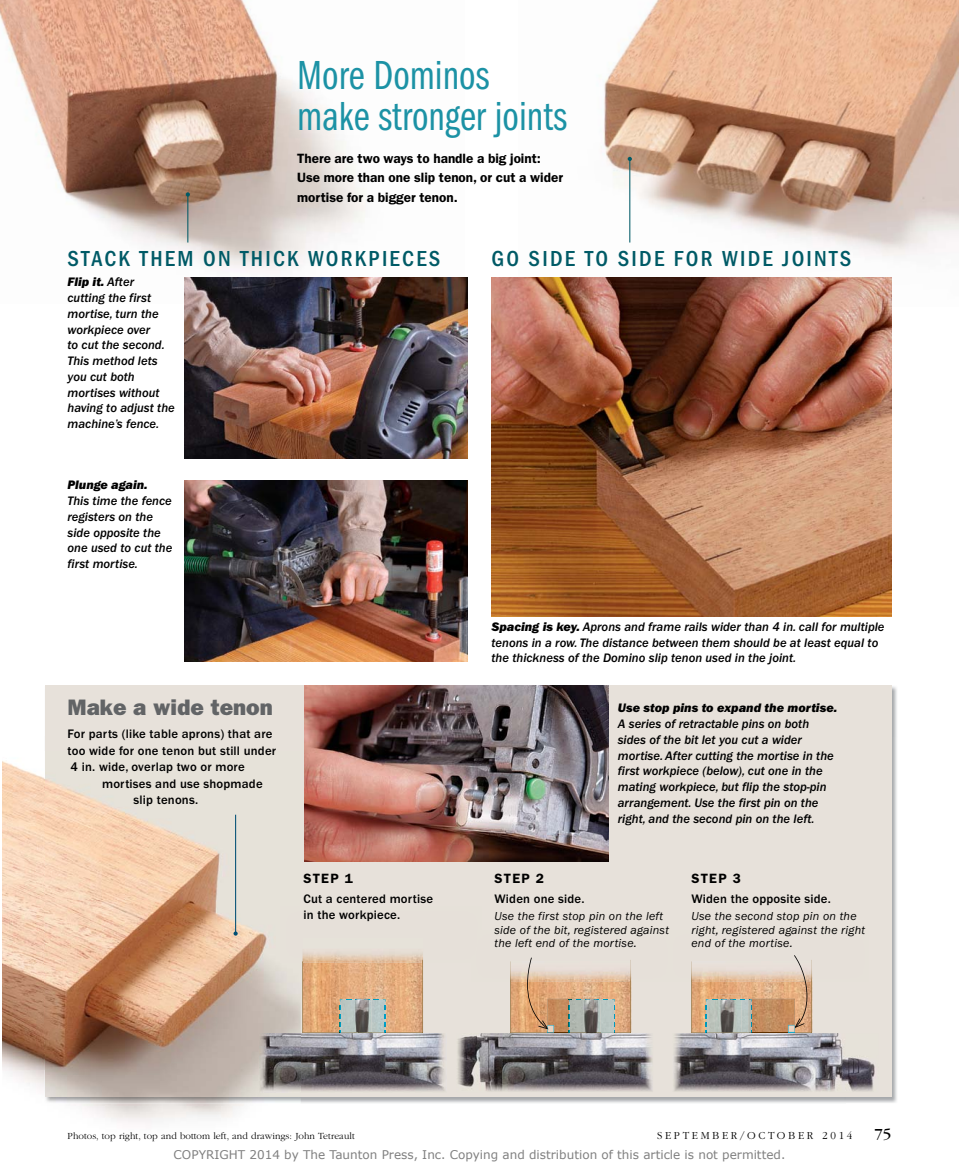
<style>
.page{position:relative;width:959px;height:1175px;background:#fff}
.page>*{position:absolute;margin:0;border:0;box-sizing:border-box;transform-origin:0 0}
.t1{font:42px/40.5px "ITC Franklin Gothic Std Bk Cp";color:#1c92a5}
.t2{font:500 condensed 22.5px "ITC Franklin Gothic Std";letter-spacing:.1em;color:#005a66}
.t3{font:22.5px "ITC Franklin Gothic Std Hvy";color:#626466}
.t4{font:16.05px "ITC Garamond Std";color:#000}
.t5{font:600 13.5px/19.5px "ITC Franklin Gothic Std";color:#000}
.t6{font:12.75px/15.8px "ITC Franklin Gothic Std Med It";color:#000}
.t7{font:500 12.75px/16.5px "ITC Franklin Gothic Std";letter-spacing:.015em;color:#000}
.t8{font:12.75px "ITC Franklin Gothic Std Hvy It";color:#000}
.t9{font:italic 12px/13.5px "ITC Franklin Gothic Std";letter-spacing:.02em;color:#000}
.t10{font:12px "Verdana";color:#808080}
.t11{font:300 11.1px "ITC Garamond Std";letter-spacing:.24em;color:#000}
.t12{font:300 9.75px "ITC Garamond Std";letter-spacing:.005em;color:#000}
.s1{font-family:"ITC Franklin Gothic Std Med It"}
.s2{font-family:"ITC Franklin Gothic Std Hvy It"}
</style>
<div class="page">
<img style="left:845px;top:736px;width:52px;height:367px">
<div style="left:45px;top:685px;width:846px;height:411px;background:#e7e1da"></div>
<img style="left:2px;top:761px;width:42px;height:308px">
<img style="left:44px;top:1053px;width:257px;height:50px">
<img style="left:44px;top:778px;width:1px;height:275px">
<img style="left:45px;top:779px;width:256px;height:317px">
<img style="left:281px;top:906px;width:142px;height:56px">
<img style="left:603px;top:0;width:355px;height:307px">
<img style="left:0;top:0;width:366px;height:304px">
<img style="left:185px;top:277px;width:282px;height:181px">
<img style="left:185px;top:480px;width:282px;height:181px">
<img style="left:491px;top:277px;width:400px;height:339px">
<hr style="left:187px;top:194px;width:1px;height:48px;background:#005a66">
<svg style="left:186px;top:192px;width:4px;height:4px"></svg>
<hr style="left:629px;top:159px;width:1px;height:83px;background:#005a66">
<svg style="left:627px;top:157px;width:5px;height:4px"></svg>
<hr style="left:235px;top:814px;width:1px;height:119px;background:#004e73">
<svg style="left:233px;top:931px;width:5px;height:4px"></svg>
<img style="left:304px;top:685px;width:305px;height:176px">
<svg style="left:302px;top:959px;width:121px;height:74px"></svg>
<img style="left:259px;top:1033px;width:186px;height:59px">
<img style="left:457px;top:1033px;width:196px;height:59px">
<svg style="left:510px;top:957px;width:121px;height:77px"></svg>
<img style="left:674px;top:1033px;width:201px;height:59px">
<svg style="left:691px;top:955px;width:120px;height:79px"></svg>
<h1 class="t1" style="left:297px;top:56px;width:271px">More Dominos make stronger joints</h1>
<p class="t5" style="left:297px;top:148px;width:267px">There are two ways to handle a big joint:<br>Use more than one slip tenon, or cut a wider mortise for a bigger tenon.</p>
<h2 class="t2" style="left:68px;top:246px;width:374px">STACK THEM ON THICK WORKPIECES</h2>
<h2 class="t2" style="left:491px;top:246px;width:361px">GO SIDE TO SIDE FOR WIDE JOINTS</h2>
<p class="t8" style="left:68px;top:275px;width:68px">Flip it. <span class="s1">After</span></p>
<p class="t6" style="left:68px;top:290px;width:109px">cutting the first mortise, turn the workpiece over<br>to cut the second.<br>This method lets you cut both mortises without having to adjust the machine’s fence.</p>
<p class="t8" style="left:68px;top:477px;width:82px">Plunge again.</p>
<p class="t6" style="left:68px;top:493px;width:106px">This time the fence registers on the side opposite the one used to cut the first mortise.</p>
<p class="t6" style="left:491px;top:619px;width:394px"><span class="s2">Spacing is key.</span> Aprons and frame rails wider than 4 in. call for multiple tenons in a row. The distance between them should be at least equal to the thickness of the Domino slip tenon used in the joint.</p>
<h2 class="t3" style="left:68px;top:694px;width:207px">Make a wide tenon</h2>
<p class="t8" style="left:618px;top:700px;width:221px">Use stop pins to expand the mortise.</p>
<p class="t6" style="left:618px;top:716px;width:217px">A series of retractable pins on both sides of the bit let you cut a wider mortise. After cutting the mortise in the first workpiece (below), cut one in the mating workpiece, but flip the stop-pin arrangement. Use the first pin on the right, and the second pin on the left.</p>
<p class="t7" style="left:68px;top:726px;width:210px">For parts (like table aprons) that are too wide for one tenon but still under<br>4 in. wide, overlap two or more</p>
<p class="t7" style="left:134px;top:775px;width:131px;text-indent:-32px">mortises and use shopmade slip tenons.</p>
<p class="t5" style="left:303px;top:869px;width:51px">STEP 1</p>
<p class="t7" style="left:303px;top:890px;width:131px">Cut a centered mortise in the workpiece.</p>
<p class="t5" style="left:494px;top:869px;width:51px">STEP 2</p>
<p class="t7" style="left:494px;top:890px;width:92px">Widen one side.</p>
<p class="t5" style="left:691px;top:869px;width:51px">STEP 3</p>
<p class="t7" style="left:691px;top:890px;width:141px">Widen the opposite side.</p>
<p class="t9" style="left:494px;top:909px;width:176px">Use the first stop pin on the left side of the bit, registered against the left end of the mortise.</p>
<p class="t9" style="left:691px;top:909px;width:175px">Use the second stop pin on the right, registered against the right end of the mortise.</p>
<p class="t12" style="left:68px;top:1130px;width:289px">Photos, top right, top and bottom left, and drawings: John Tetreault</p>
<p class="t11" style="left:657px;top:1129px;width:197px">SEPTEMBER/OCTOBER 2014</p>
<p class="t4" style="left:874px;top:1125px;width:19px">75</p>
<p class="t10" style="left:174px;top:1146px;width:613px">COPYRIGHT 2014 by The Taunton Press, Inc. Copying and distribution of this article is not permitted.</p>
</div>
